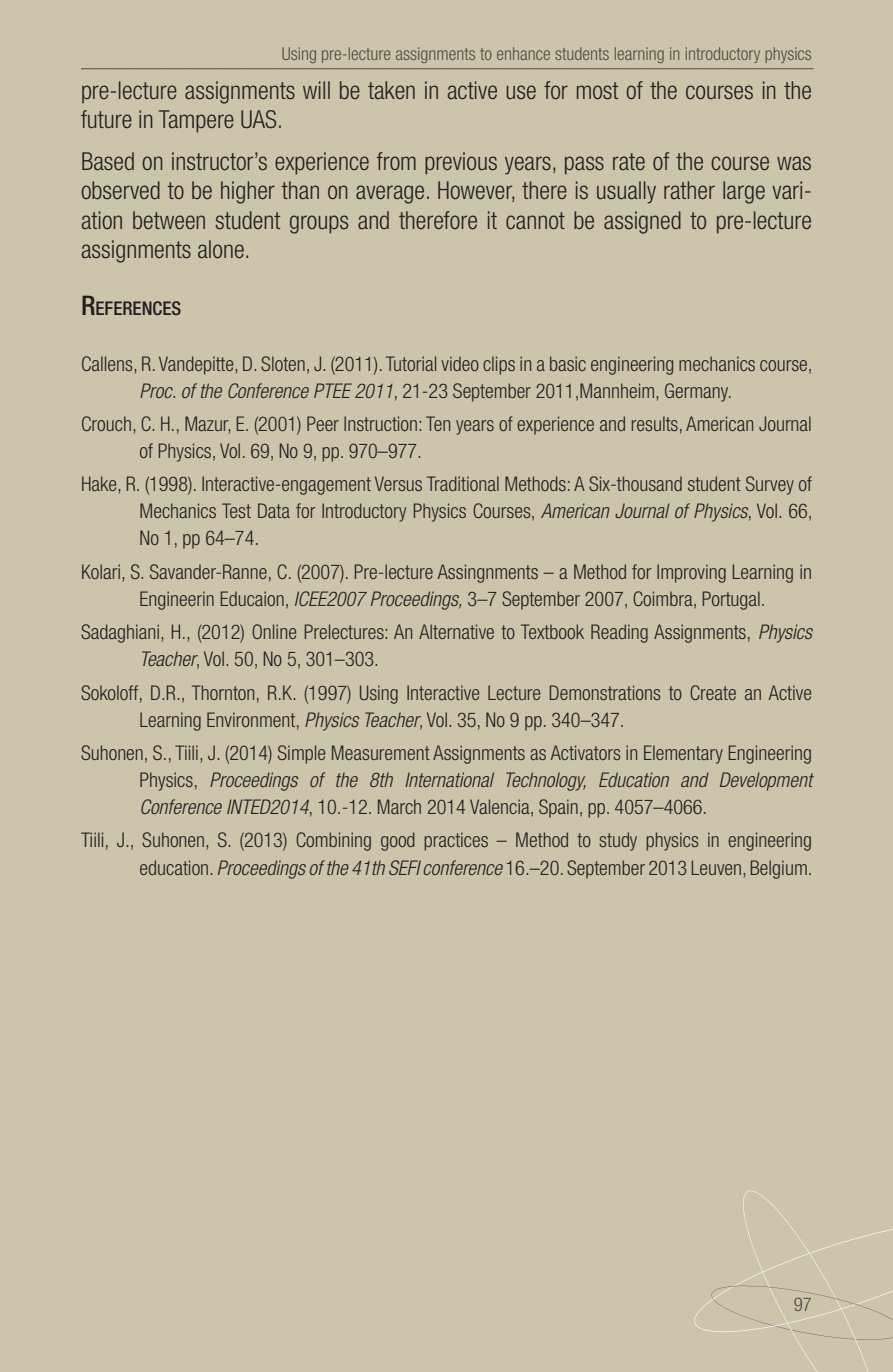
<style>
.page{position:relative;width:893px;height:1372px;background:#fff}
.page>*{position:absolute;margin:0;border:0;box-sizing:border-box;transform-origin:0 0}
.t1{font:300 condensed 24.75px/29.2px "Helvetica Neue LT Std";color:#231f20}
.bibliograf{font:300 condensed 20.25px/27px "Helvetica Neue LT Pro";color:#231f20}
.titulo{font:500 condensed 18.9px "Helvetica Neue LT Std";color:#231f20}
.t2{font:300 condensed 18.9px "Helvetica Neue LT Pro";color:#4f4b44}
.t3{font:300 condensed 18px "Helvetica Neue LT Pro";color:#4f4b44}
.s1{font-size:27px}
.s2{font-style:italic}
</style>
<div class="page">
<div style="left:0;top:0;width:893px;height:1371px;background:#cbc6ab"></div>
<svg style="left:694px;top:1190px;width:199px;height:181px"></svg>
<svg style="left:81px;top:68px;width:732px;height:1px"></svg>
<p class="t3" style="left:282px;top:44px;width:532px">Using pre-lecture assignments to enhance students learning in introductory physics</p>
<p class="t1" style="left:81px;top:75px;width:733px">pre-lecture assignments will be taken in active use for most of the courses in the future in Tampere UAS.</p>
<p class="t1" style="left:81px;top:146px;width:732px;text-align:justify">Based on instructor’s experience from previous years, pass rate of the course was observed to be higher than on average. However, there is usually rather large vari&shy;ation between student groups and therefore it cannot be assigned to pre-lecture assignments alone.</p>
<p class="titulo" style="left:81px;top:297px;width:102px"><span class="s1">R</span>EFERENCES</p>
<p class="bibliograf" style="left:140px;top:350px;width:675px;text-indent:-58px">Callens, R. Vandepitte, D. Sloten, J. (2011). Tutorial video clips in a basic engineering mechanics course,<br><span class="s2">Proc. of the Conference PTEE 2011</span>, 21-23 September 2011,Mannheim, Germany.</p>
<p class="bibliograf" style="left:140px;top:410px;width:674px;text-indent:-58px">Crouch, C. H., Mazur, E. (2001) Peer Instruction: Ten years of experience and results, American Journal of Physics, Vol. 69, No 9, pp. 970–977.</p>
<p class="bibliograf" style="left:140px;top:470px;width:675px;text-align:justify;text-indent:-58px">Hake, R. (1998). Interactive-engagement Versus Traditional Methods: A Six-thousand student Survey of Mechanics Test Data for Introductory Physics Courses, <span class="s2">American Journal of Physics</span>, Vol. 66, No 1, pp 64–74.</p>
<p class="bibliograf" style="left:140px;top:558px;width:674px;text-indent:-58px">Kolari, S. Savander-Ranne, C. (2007). Pre-lecture Assingnments – a Method for Improving Learning in<br>Engineerin Educaion, <span class="s2">ICEE2007 Proceedings,</span> 3–7 September 2007, Coimbra, Portugal.</p>
<p class="bibliograf" style="left:140px;top:618px;width:674px;text-indent:-58px">Sadaghiani, H., (2012) Online Prelectures: An Alternative to Textbook Reading Assignments, <span class="s2">Physics<br>Teacher</span>, Vol. 50, No 5, 301–303.</p>
<p class="bibliograf" style="left:140px;top:678px;width:674px;text-indent:-58px">Sokoloff, D.R., Thornton, R.K. (1997) Using Interactive Lecture Demonstrations to Create an Active<br>Learning Environment, <span class="s2">Physics Teacher</span>, Vol. 35, No 9 pp. 340–347.</p>
<p class="bibliograf" style="left:140px;top:739px;width:674px;text-align:justify;text-indent:-58px">Suhonen, S., Tiili, J. (2014) Simple Measurement Assignments as Activators in Elementary Engineering Physics, <span class="s2">Proceedings of the 8th International Technology, Education and Development Conference INTED2014</span>, 10.-12. March 2014 Valencia, Spain, pp. 4057–4066.</p>
<p class="bibliograf" style="left:81px;top:826px;width:733px;text-align:right">Tiili, J., Suhonen, S. (2013) Combining good practices – Method to study physics in engineering education. <span class="s2">Proceedings of the 41th SEFI conference</span> 16.–20. September 2013 Leuven, Belgium.</p>
<p class="t2" style="left:794px;top:1292px;width:20px">97</p>
</div>
